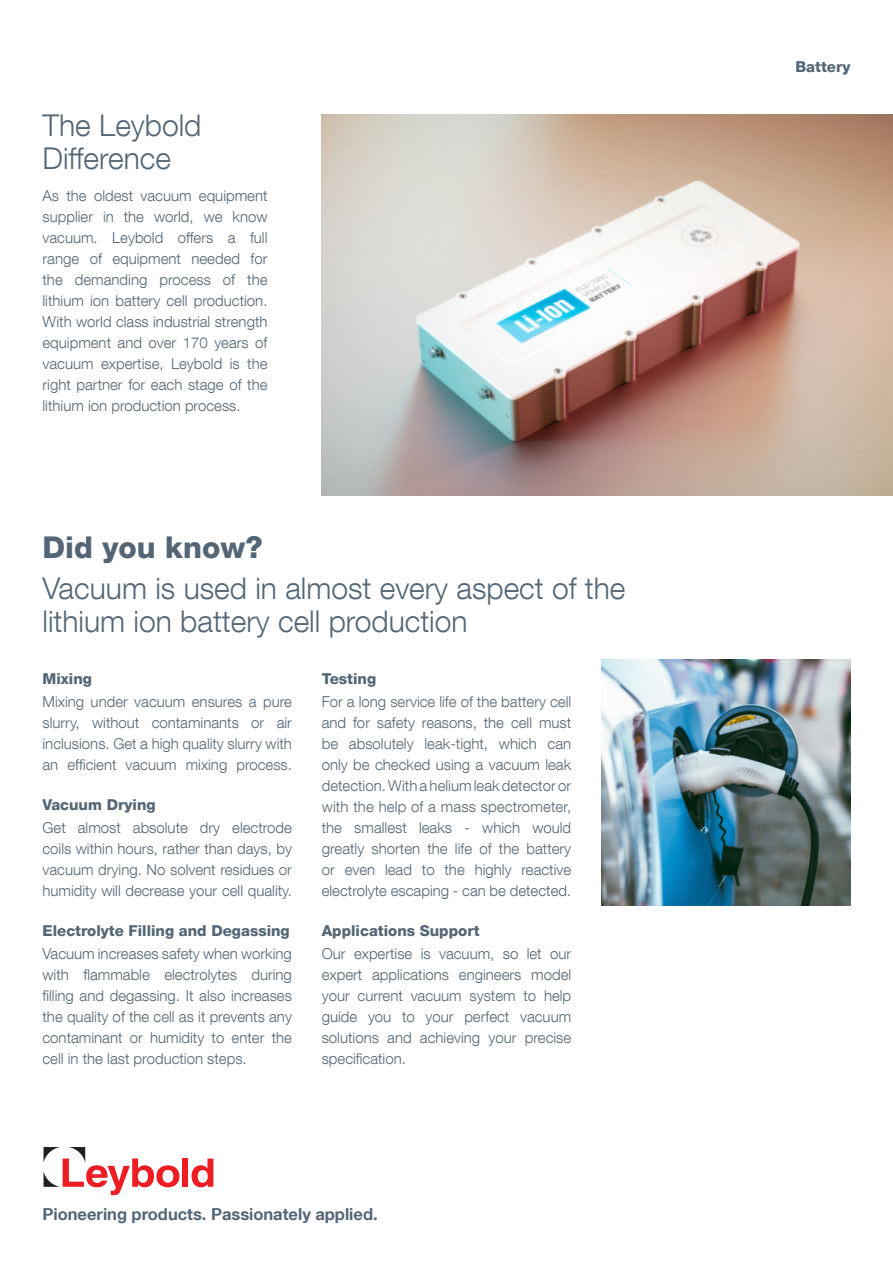
<style>
.page{position:relative;width:893px;height:1263px;background:#fff}
.page>*{position:absolute;margin:0;border:0;box-sizing:border-box;transform-origin:0 0}
.t1{font:300 30px "Helvetica Neue LT Com";color:#546675}
.t2{font:800 30px "Helvetica Neue LT Com";color:#546675}
.t3{font:700 16.5px "Helvetica Neue LT Com";color:#546675}
.t4{font:300 15px/21px "Helvetica Neue LT Com";color:#546675;text-align:justify}
.t5{font:800 15px "Helvetica Neue LT Com";color:#546675}
</style>
<div class="page">
<img style="left:322px;top:115px;width:571px;height:380px">
<div style="left:182px;top:1158px;width:6px;height:29px;background:#ee1d23"></div>
<svg style="left:192px;top:1158px;width:21px;height:29px"></svg>
<svg style="left:44px;top:1147px;width:135px;height:48px"></svg>
<img style="left:601px;top:660px;width:249px;height:245px">
<p class="t1" style="left:43px;top:107px;width:160px">The Leybold</p>
<p class="t1" style="left:43px;top:140px;width:130px">Difference</p>
<p class="t4" style="left:43px;top:185px;width:227px">As the oldest vacuum equipment supplier in the world, we know vacuum. Leybold offers a full range of equipment needed for the demanding process of the lithium ion battery cell production.<br>With world class industrial strength equipment and over 170 years of vacuum expertise, Leybold is the right partner for each stage of the lithium ion production process.</p>
<p class="t2" style="left:43px;top:530px;width:222px">Did you know?</p>
<p class="t1" style="left:43px;top:570px;width:584px">Vacuum is used in almost every aspect of the</p>
<p class="t1" style="left:43px;top:603px;width:427px">lithium ion battery cell production</p>
<p class="t5" style="left:43px;top:670px;width:51px">Mixing</p>
<p class="t4" style="left:43px;top:690px;width:251px">Mixing under vacuum ensures a pure slurry, without contaminants or air inclusions. Get a high quality slurry with an efficient vacuum mixing process.</p>
<p class="t5" style="left:43px;top:796px;width:115px">Vacuum Drying</p>
<p class="t4" style="left:43px;top:816px;width:251px">Get almost absolute dry electrode coils within hours, rather than days, by vacuum drying. No solvent residues or humidity will decrease your cell quality.</p>
<p class="t5" style="left:43px;top:922px;width:249px">Electrolyte Filling and Degassing</p>
<p class="t4" style="left:43px;top:942px;width:251px">Vacuum increases safety when working with flammable electrolytes during filling and degassing. It also increases the quality of the cell as it prevents any contaminant or humidity to enter the cell in the last production steps.</p>
<p class="t5" style="left:322px;top:670px;width:56px">Testing</p>
<p class="t4" style="left:322px;top:690px;width:251px">For a long service life of the battery cell and for safety reasons, the cell must be absolutely leak-tight, which can only be checked using a vacuum leak detection. With a helium leak detector or with the help of a mass spectrometer, the smallest leaks - which would greatly shorten the life of the battery or even lead to the highly reactive electrolyte escaping - can be detected.</p>
<p class="t5" style="left:322px;top:922px;width:159px">Applications Support</p>
<p class="t4" style="left:322px;top:942px;width:251px">Our expertise is vacuum, so let our expert applications engineers model your current vacuum system to help guide you to your perfect vacuum solutions and achieving your precise specification.</p>
<p class="t3" style="left:43px;top:1204px;width:337px">Pioneering products. Passionately applied.</p>
<p class="t5" style="left:795px;top:58px;width:57px">Battery</p>
</div>
